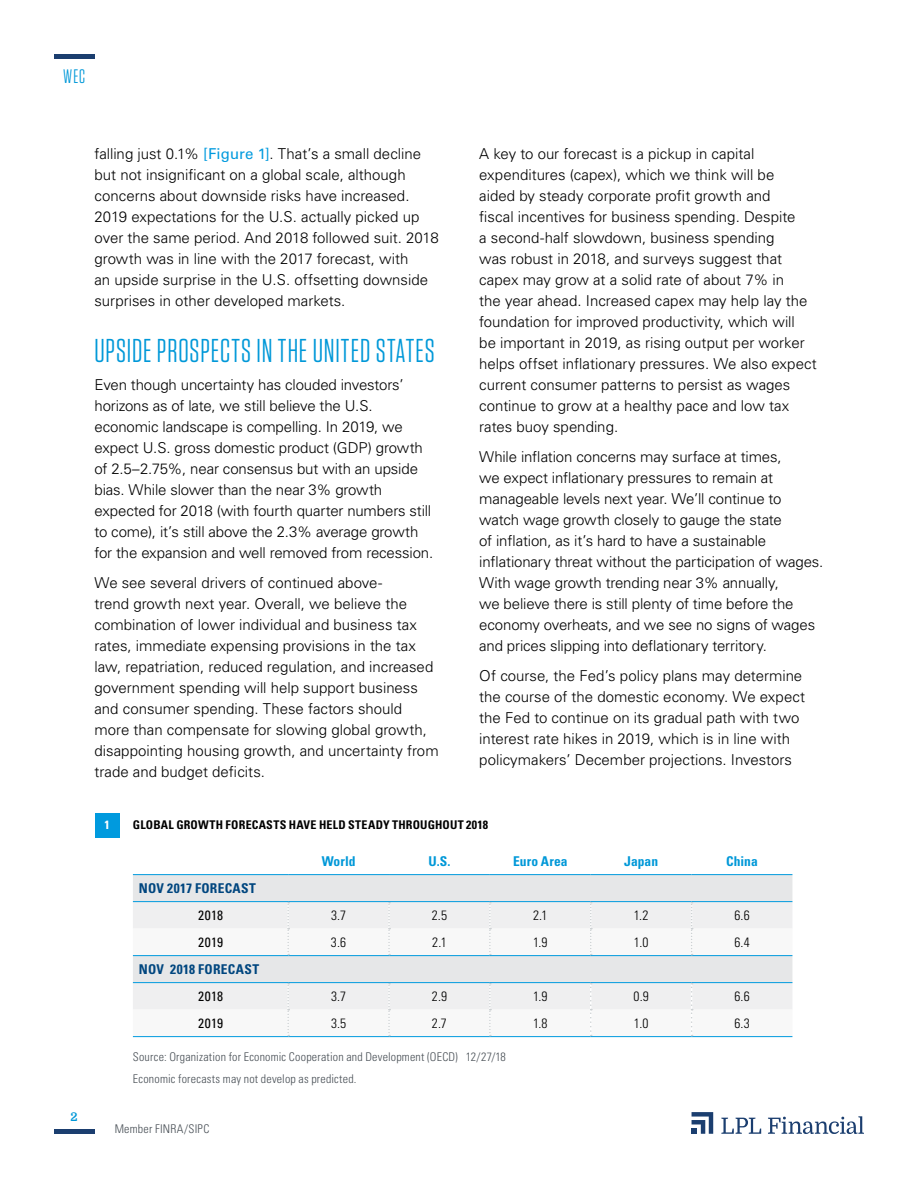
<style>
.page{position:relative;width:918px;height:1188px;background:#fff}
.page>*{position:absolute;margin:0;border:0;box-sizing:border-box;transform-origin:0 0}
.t1{font:33px "Tungsten Narrow";letter-spacing:.03em;color:#0098d8}
.t2{font:19.5px "Tungsten Narrow";color:#0098d8}
.t3{font:300 15px/21px "Univers LT Std";letter-spacing:-.005em;color:#000}
.t4{font:300 condensed 13.5px "Univers LT Std";color:#000}
.t5{font:700 condensed 13.5px "Univers LT Std";letter-spacing:.025em;color:#00467f}
.t6{font:700 condensed 13.5px "Univers LT Std";letter-spacing:.005em;color:#0098d8}
.t7{font:condensed 13.5px "Univers LT Std";letter-spacing:.03em;color:#000}
.t8{font:300 condensed 12px/21.8px "Univers LT Std";letter-spacing:.015em;color:#484f55}
.t9{font:700 condensed 12px "Univers LT Std";letter-spacing:.015em;color:#000}
.t10{font:700 12px "Domine";color:#0098d8}
.t11{font:700 condensed 12px "Univers LT Std";color:#fff}
.s1{font-weight:400;color:#009ade}
</style>
<div class="page">
<hr style="left:54px;top:1130px;width:40px;height:4px;background:#1b3e6f">
<hr style="left:54px;top:54px;width:40px;height:4px;background:#1b3e6f">
<svg style="left:692px;top:1112px;width:21px;height:22px"></svg>
<svg style="left:721px;top:1118px;width:40px;height:16px"></svg>
<svg style="left:768px;top:1116px;width:96px;height:18px"></svg>
<div style="left:133px;top:875px;width:659px;height:26px;background:#e6e7e8"></div>
<div style="left:133px;top:902px;width:659px;height:27px;background:#efeff0"></div>
<svg style="left:133px;top:929px;width:659px;height:107px;fill:#f6f6f6"></svg>
<hr style="left:133px;top:874px;width:155px;height:1px;background:#009ade">
<hr style="left:288px;top:874px;width:101px;height:1px;background:#009ade">
<hr style="left:389px;top:874px;width:101px;height:1px;background:#009ade">
<hr style="left:490px;top:874px;width:101px;height:1px;background:#009ade">
<hr style="left:591px;top:874px;width:101px;height:1px;background:#009ade">
<hr style="left:692px;top:874px;width:100px;height:1px;background:#009ade">
<hr style="left:133px;top:955px;width:155px;height:1px;background:#009ade">
<hr style="left:288px;top:955px;width:101px;height:1px;background:#009ade">
<hr style="left:389px;top:955px;width:101px;height:1px;background:#009ade">
<hr style="left:692px;top:955px;width:100px;height:1px;background:#009ade">
<hr style="left:133px;top:1036px;width:155px;height:1px;background:#009ade">
<hr style="left:288px;top:1036px;width:101px;height:1px;background:#009ade">
<hr style="left:389px;top:1036px;width:101px;height:1px;background:#009ade">
<hr style="left:490px;top:1036px;width:101px;height:1px;background:#009ade">
<hr style="left:692px;top:1036px;width:100px;height:1px;background:#009ade">
<svg style="left:287px;top:902px;width:2px;height:53px"></svg>
<svg style="left:388px;top:902px;width:2px;height:53px"></svg>
<svg style="left:287px;top:983px;width:2px;height:53px"></svg>
<svg style="left:388px;top:983px;width:2px;height:53px"></svg>
<svg style="left:489px;top:983px;width:2px;height:53px"></svg>
<hr style="left:133px;top:901px;width:155px;height:1px;background:#009ade">
<hr style="left:288px;top:901px;width:101px;height:1px;background:#009ade">
<hr style="left:389px;top:901px;width:101px;height:1px;background:#009ade">
<hr style="left:692px;top:901px;width:100px;height:1px;background:#009ade">
<hr style="left:133px;top:982px;width:155px;height:1px;background:#009ade">
<hr style="left:288px;top:982px;width:101px;height:1px;background:#009ade">
<hr style="left:389px;top:982px;width:101px;height:1px;background:#009ade">
<hr style="left:490px;top:982px;width:101px;height:1px;background:#009ade">
<hr style="left:692px;top:982px;width:100px;height:1px;background:#009ade">
<hr style="left:490px;top:901px;width:101px;height:1px;background:#009ade">
<svg style="left:489px;top:902px;width:2px;height:53px"></svg>
<hr style="left:490px;top:955px;width:101px;height:1px;background:#009ade">
<hr style="left:591px;top:901px;width:101px;height:1px;background:#009ade">
<svg style="left:590px;top:902px;width:2px;height:53px"></svg>
<svg style="left:691px;top:902px;width:2px;height:53px"></svg>
<hr style="left:591px;top:955px;width:101px;height:1px;background:#009ade">
<hr style="left:591px;top:982px;width:101px;height:1px;background:#009ade">
<svg style="left:590px;top:983px;width:2px;height:53px"></svg>
<svg style="left:691px;top:983px;width:2px;height:53px"></svg>
<hr style="left:591px;top:1036px;width:101px;height:1px;background:#009ade">
<div style="left:95px;top:813px;width:24px;height:24px;background:#009ade"></div>
<h2 class="t2" style="left:63px;top:67px;width:24px">WEC</h2>
<p class="t10" style="left:71px;top:1110px;width:9px">2</p>
<p class="t3" style="left:94px;top:144px;width:346px">falling just 0.1% <span class="s1">[Figure 1]</span>. That’s a small decline but not insignificant on a global scale, although concerns about downside risks have increased.<br>2019 expectations for the U.S. actually picked up over the same period. And 2018 followed suit. 2018 growth was in line with the 2017 forecast, with<br>an upside surprise in the U.S. offsetting downside surprises in other developed markets.</p>
<h1 class="t1" style="left:94px;top:334px;width:342px">UPSIDE PROSPECTS IN THE UNITED STATES</h1>
<p class="t3" style="left:94px;top:374px;width:340px">Even though uncertainty has clouded investors’ horizons as of late, we still believe the U.S. economic landscape is compelling. In 2019, we expect U.S. gross domestic product (GDP) growth of 2.5–2.75%, near consensus but with an upside bias. While slower than the near 3% growth expected for 2018 (with fourth quarter numbers still to come), it’s still above the 2.3% average growth for the expansion and well removed from recession.</p>
<p class="t3" style="left:94px;top:572px;width:346px">We see several drivers of continued above-<br>trend growth next year. Overall, we believe the combination of lower individual and business tax rates, immediate expensing provisions in the tax law, repatriation, reduced regulation, and increased government spending will help support business and consumer spending. These factors should more than compensate for slowing global growth, disappointing housing growth, and uncertainty from trade and budget deficits.</p>
<p class="t3" style="left:479px;top:144px;width:339px">A key to our forecast is a pickup in capital expenditures (capex), which we think will be<br>aided by steady corporate profit growth and<br>fiscal incentives for business spending. Despite<br>a second-half slowdown, business spending<br>was robust in 2018, and surveys suggest that capex may grow at a solid rate of about 7% in<br>the year ahead. Increased capex may help lay the foundation for improved productivity, which will<br>be important in 2019, as rising output per worker helps offset inflationary pressures. We also expect current consumer patterns to persist as wages continue to grow at a healthy pace and low tax rates buoy spending.</p>
<p class="t3" style="left:479px;top:447px;width:346px">While inflation concerns may surface at times,<br>we expect inflationary pressures to remain at manageable levels next year. We’ll continue to watch wage growth closely to gauge the state<br>of inflation, as it’s hard to have a sustainable inflationary threat without the participation of wages.<br>With wage growth trending near 3% annually,<br>we believe there is still plenty of time before the economy overheats, and we see no signs of wages and prices slipping into deflationary territory.</p>
<p class="t3" style="left:479px;top:666px;width:327px">Of course, the Fed’s policy plans may determine the course of the domestic economy. We expect the Fed to continue on its gradual path with two interest rate hikes in 2019, which is in line with policymakers’ December projections. Investors</p>
<p class="t11" style="left:105px;top:818px;width:7px">1</p>
<p class="t9" style="left:133px;top:818px;width:357px">GLOBAL GROWTH FORECASTS HAVE HELD STEADY THROUGHOUT 2018</p>
<p class="t6" style="left:322px;top:853px;width:35px">World</p>
<p class="t6" style="left:428px;top:853px;width:24px">U.S.</p>
<p class="t6" style="left:513px;top:853px;width:56px">Euro Area</p>
<p class="t6" style="left:624px;top:853px;width:35px">Japan</p>
<p class="t6" style="left:726px;top:853px;width:33px">China</p>
<p class="t5" style="left:139px;top:880px;width:119px">NOV 2017 FORECAST</p>
<p class="t7" style="left:198px;top:907px;width:27px">2018</p>
<p class="t4" style="left:331px;top:907px;width:16px">3.7</p>
<p class="t4" style="left:432px;top:907px;width:17px">2.5</p>
<p class="t4" style="left:533px;top:907px;width:16px">2.1</p>
<p class="t4" style="left:634px;top:907px;width:16px">1.2</p>
<p class="t4" style="left:734px;top:907px;width:17px">6.6</p>
<p class="t7" style="left:198px;top:934px;width:27px">2019</p>
<p class="t4" style="left:331px;top:934px;width:17px">3.6</p>
<p class="t4" style="left:432px;top:934px;width:16px">2.1</p>
<p class="t4" style="left:533px;top:934px;width:16px">1.9</p>
<p class="t4" style="left:634px;top:934px;width:16px">1.0</p>
<p class="t4" style="left:734px;top:934px;width:17px">6.4</p>
<p class="t5" style="left:139px;top:961px;width:122px">NOV 2018 FORECAST</p>
<p class="t7" style="left:198px;top:988px;width:27px">2018</p>
<p class="t4" style="left:331px;top:988px;width:16px">3.7</p>
<p class="t4" style="left:432px;top:988px;width:17px">2.9</p>
<p class="t4" style="left:533px;top:988px;width:16px">1.9</p>
<p class="t4" style="left:634px;top:988px;width:17px">0.9</p>
<p class="t4" style="left:734px;top:988px;width:17px">6.6</p>
<p class="t7" style="left:198px;top:1015px;width:27px">2019</p>
<p class="t4" style="left:331px;top:1015px;width:17px">3.5</p>
<p class="t4" style="left:432px;top:1015px;width:16px">2.7</p>
<p class="t4" style="left:533px;top:1015px;width:16px">1.8</p>
<p class="t4" style="left:634px;top:1015px;width:16px">1.0</p>
<p class="t4" style="left:734px;top:1015px;width:17px">6.3</p>
<p class="t8" style="left:133px;top:1046px;width:375px">Source: Organization for Economic Cooperation and Development (OECD) 12/27/18<br>Economic forecasts may not develop as predicted.</p>
<p class="t8" style="left:115px;top:1118px;width:96px">Member FINRA/SIPC</p>
</div>
